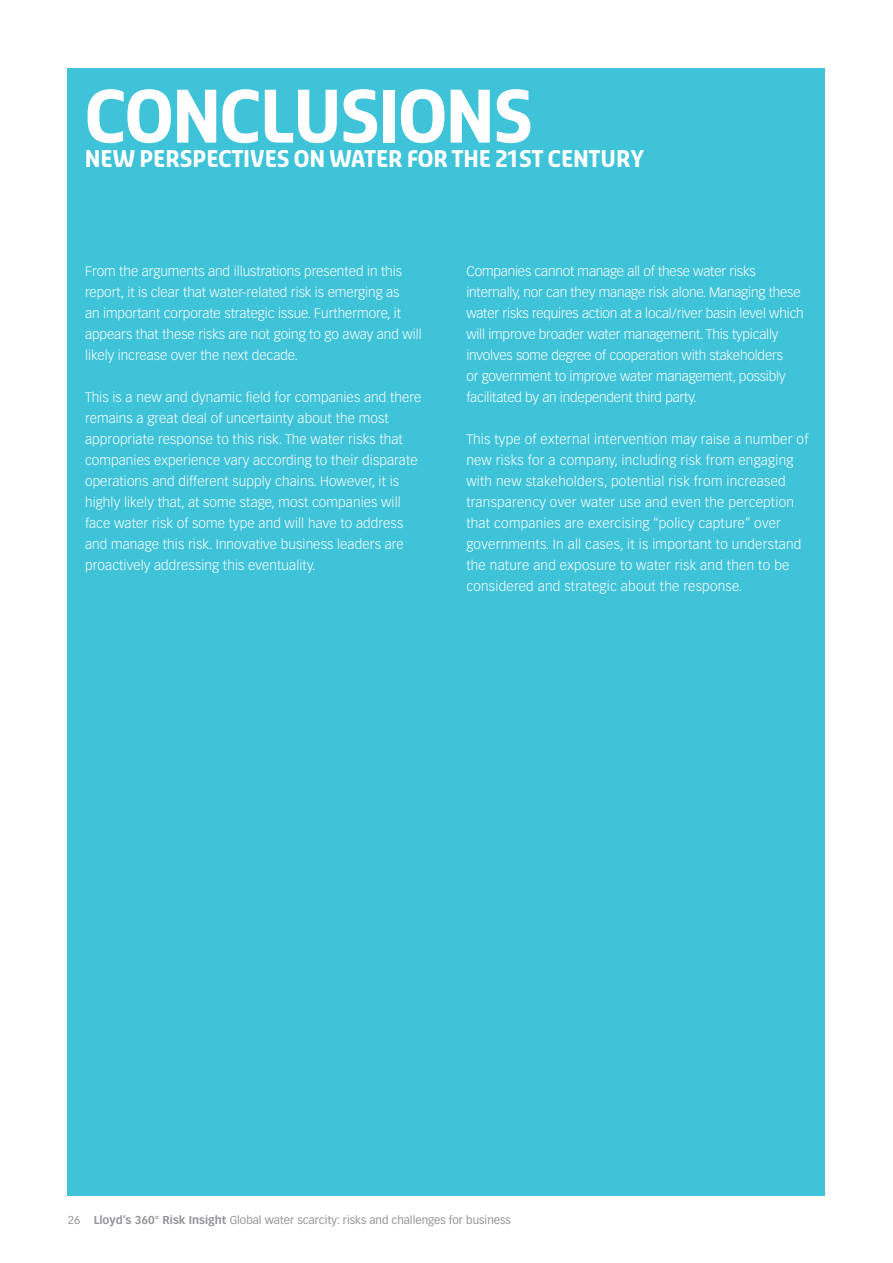
<style>
.page{position:relative;width:893px;height:1263px;background:#fff}
.page>*{position:absolute;margin:0;border:0;box-sizing:border-box;transform-origin:0 0}
.t1{font:600 70.5px "Sansa Lloyds";letter-spacing:-.025em;color:#fff}
.t2{font:600 22.5px "Sansa Lloyds";color:#fff}
.t3{font:300 13.5px/21px "Vectora LH";letter-spacing:.01em;color:#fff}
.t4{font:300 13.5px/21px "Vectora LH";letter-spacing:-.01em;color:#fff}
.t5{font:11.25px "Vectora LH";color:#939598}
.s1{font-weight:700}
</style>
<div class="page">
<div style="left:68px;top:68px;width:757px;height:1127px;background:#3fc3d8"></div>
<h1 class="t1" style="left:85px;top:72px;width:450px">CONCLUSIONS</h1>
<h2 class="t2" style="left:85px;top:144px;width:561px">NEW PERSPECTIVES ON WATER FOR THE 21ST CENTURY</h2>
<p class="t3" style="left:85px;top:261px;width:338px">From the arguments and illustrations presented in this report, it is clear that water-related risk is emerging as<br>an important corporate strategic issue. Furthermore, it appears that these risks are not going to go away and will likely increase over the next decade.</p>
<p class="t3" style="left:85px;top:387px;width:338px">This is a new and dynamic field for companies and there remains a great deal of uncertainty about the most appropriate response to this risk. The water risks that companies experience vary according to their disparate operations and different supply chains. However, it is highly likely that, at some stage, most companies will face water risk of some type and will have to address and manage this risk. Innovative business leaders are proactively addressing this eventuality.</p>
<p class="t4" style="left:466px;top:261px;width:339px">Companies cannot manage all of these water risks internally, nor can they manage risk alone. Managing these water risks requires action at a local/river basin level which will improve broader water management. This typically involves some degree of cooperation with stakeholders<br>or government to improve water management, possibly facilitated by an independent third party.</p>
<p class="t3" style="left:466px;top:429px;width:344px">This type of external intervention may raise a number of new risks for a company, including risk from engaging with new stakeholders, potential risk from increased transparency over water use and even the perception that companies are exercising “policy capture” over governments. In all cases, it is important to understand the nature and exposure to water risk and then to be considered and strategic about the response.</p>
<p class="t5" style="left:68px;top:1213px;width:445px">26 <span class="s1">Lloyd’s 360° Risk Insight</span> Global water scarcity: risks and challenges for business</p>
</div>
